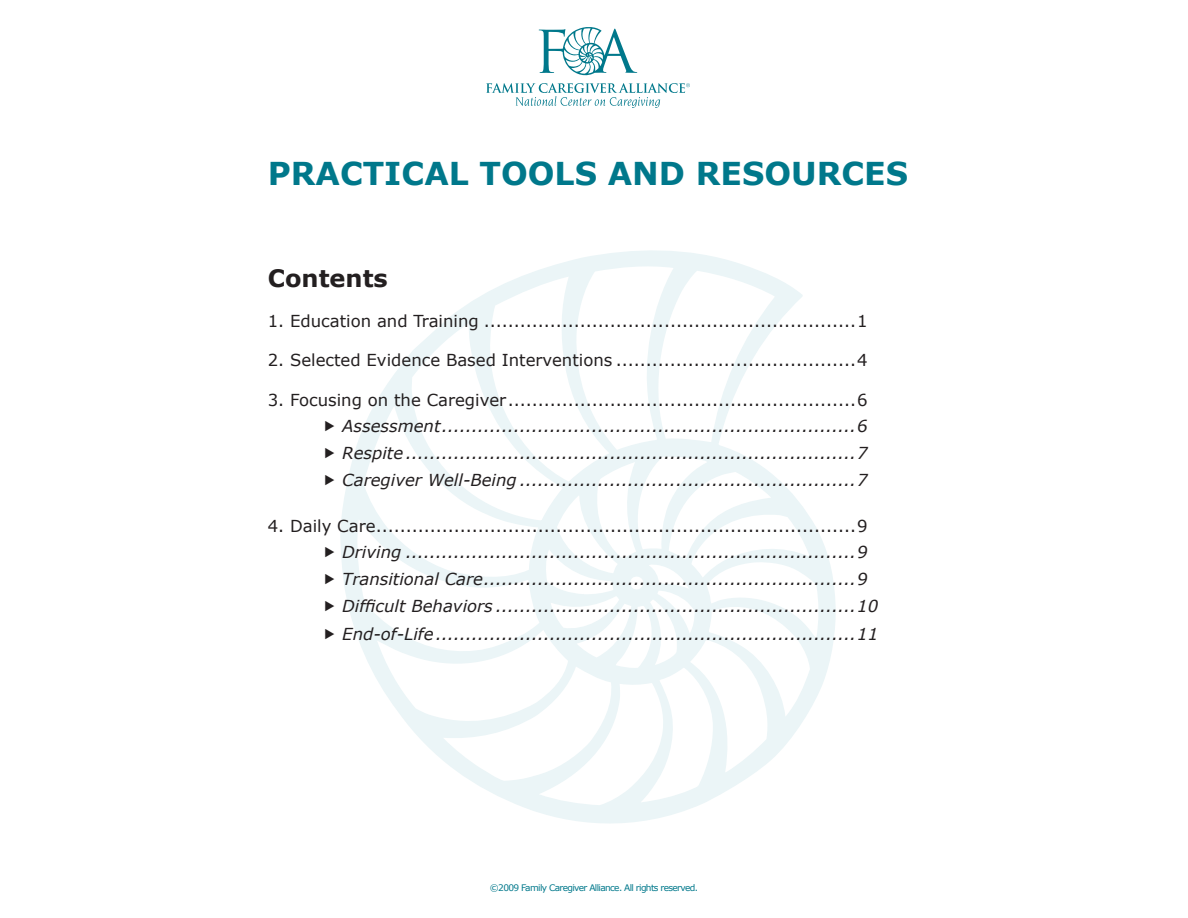
<style>
.page{position:relative;width:1188px;height:918px;background:#fff}
.page>*{position:absolute;margin:0;border:0;box-sizing:border-box;transform-origin:0 0}
.t1{font:700 31.5px "Verdana";color:#00788b}
.TOC_body_text{font:700 24px "Verdana";color:#231f20}
.TOC_body_text-2{font:italic 16.5px "Verdana";color:#231f20}
.TOC_body_text-3{font:16.5px "Verdana";color:#231f20}
.t2{font:9px "Verdana";letter-spacing:-.07em;color:#00788b}
</style>
<div class="page">
<svg style="left:340px;top:250px;width:496px;height:574px"></svg>
<svg style="left:486px;top:83px;width:204px;height:25px"></svg>
<svg style="left:539px;top:27px;width:98px;height:49px"></svg>
<p class="t1" style="left:268px;top:153px;width:642px">PRACTICAL TOOLS AND RESOURCES</p>
<p class="TOC_body_text" style="left:268px;top:263px;width:122px">Contents</p>
<p class="TOC_body_text-3" style="left:268px;top:310px;width:601px">1. Education and Training ..............................................................1</p>
<p class="TOC_body_text-3" style="left:268px;top:350px;width:601px">2. Selected Evidence Based Interventions ........................................4</p>
<p class="TOC_body_text-3" style="left:268px;top:389px;width:601px">3. Focusing on the Caregiver..........................................................6</p>
<p class="TOC_body_text-2" style="left:342px;top:416px;width:527px">Assessment......................................................................6</p>
<p class="TOC_body_text-2" style="left:342px;top:443px;width:527px">Respite............................................................................7</p>
<p class="TOC_body_text-2" style="left:342px;top:469px;width:527px">Caregiver Well-Being.........................................................7</p>
<p class="TOC_body_text-3" style="left:268px;top:515px;width:601px">4. Daily Care................................................................................9</p>
<p class="TOC_body_text-2" style="left:342px;top:542px;width:527px">Driving............................................................................9</p>
<p class="TOC_body_text-2" style="left:342px;top:569px;width:527px">Transitional Care...............................................................9</p>
<p class="TOC_body_text-2" style="left:342px;top:595px;width:537px">Difficult Behaviors.............................................................10</p>
<p class="TOC_body_text-2" style="left:342px;top:624px;width:537px">End-of-Life.......................................................................11</p>
<p class="t2" style="left:490px;top:882px;width:210px">©2009 Family Caregiver Alliance. All rights reserved.</p>
</div>
